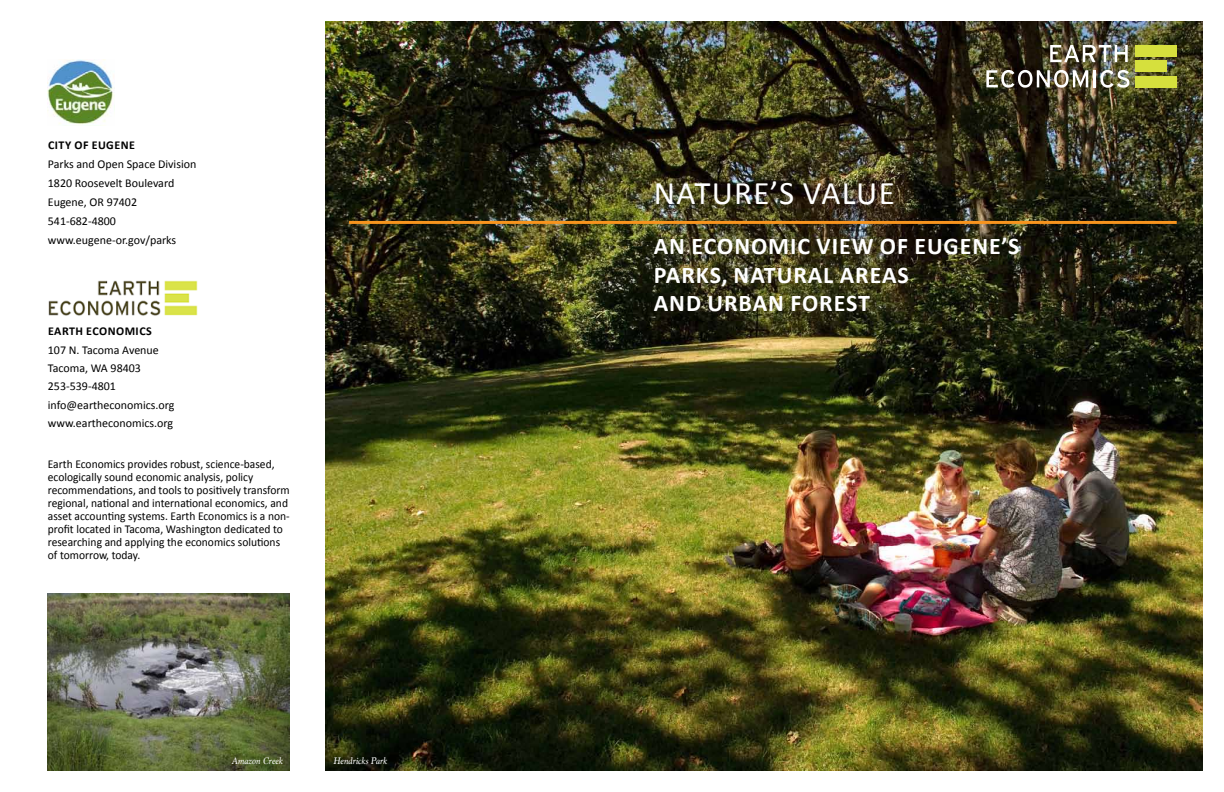
<style>
.page{position:relative;width:1224px;height:792px;background:#fff}
.page>*{position:absolute;margin:0;border:0;box-sizing:border-box;transform-origin:0 0}
.t1{font:33px "Calibri";letter-spacing:.04em;color:#fff}
.t2{font:700 24px/28.8px "Calibri";letter-spacing:.04em;color:#fff}
.t3{font:12px/13px "Calibri";color:#000;scale:.96 1}
.t4{font:12px/18.9px "Calibri";color:#000}
.t5{font:700 12px "Calibri";letter-spacing:.04em;color:#000}
.t6{font:italic 10px "Marion";color:#fff}
</style>
<div class="page">
<img style="left:326px;top:22px;width:876px;height:748px">
<img style="left:48px;top:280px;width:149px;height:36px">
<img style="left:48px;top:59px;width:66px;height:65px">
<hr style="left:349px;top:221px;width:828px;height:3px;background:#f7941e">
<img style="left:48px;top:593px;width:242px;height:177px">
<svg style="left:1050px;top:45px;width:78px;height:17px"></svg>
<svg style="left:986px;top:70px;width:102px;height:18px"></svg>
<svg style="left:1094px;top:70px;width:35px;height:18px"></svg>
<div style="left:1136px;top:45px;width:41px;height:11px;background:#d6e03d"></div>
<div style="left:1136px;top:61px;width:31px;height:11px;background:#d6e03d"></div>
<div style="left:1136px;top:76px;width:41px;height:11px;background:#d6e03d"></div>
<p class="t5" style="left:48px;top:138px;width:87px">CITY OF EUGENE</p>
<p class="t4" style="left:48px;top:155px;width:150px">Parks and Open Space Division<br>1820 Roosevelt Boulevard<br>Eugene, OR 97402<br>541-682-4800 www.eugene-or.gov/parks</p>
<p class="t5" style="left:48px;top:324px;width:105px">EARTH ECONOMICS</p>
<p class="t4" style="left:48px;top:341px;width:128px;line-height:18.3px">107 N. Tacoma Avenue<br>Tacoma, WA 98403<br>253-539-4801 info@eartheconomics.org www.eartheconomics.org</p>
<p class="t3" style="left:48px;top:458px;width:253px">Earth Economics provides robust, science-based, ecologically sound economic analysis, policy recommendations, and tools to positively transform regional, national and international economics, and asset accounting systems. Earth Economics is a non&shy;profit located in Tacoma, Washington dedicated to researching and applying the economics solutions of tomorrow, today.</p>
<p class="t6" style="left:232px;top:755px;width:52px">Amazon Creek</p>
<p class="t6" style="left:333px;top:755px;width:55px">Hendricks Park</p>
<h1 class="t1" style="left:654px;top:172px;width:238px">Nature’s Value</h1>
<h2 class="t2" style="left:654px;top:231px;width:367px">AN ECONOMIC VIEW OF EUGENE’S<br>PARKS, NATURAL AREAS<br>AND URBAN FOREST</h2>
</div>
